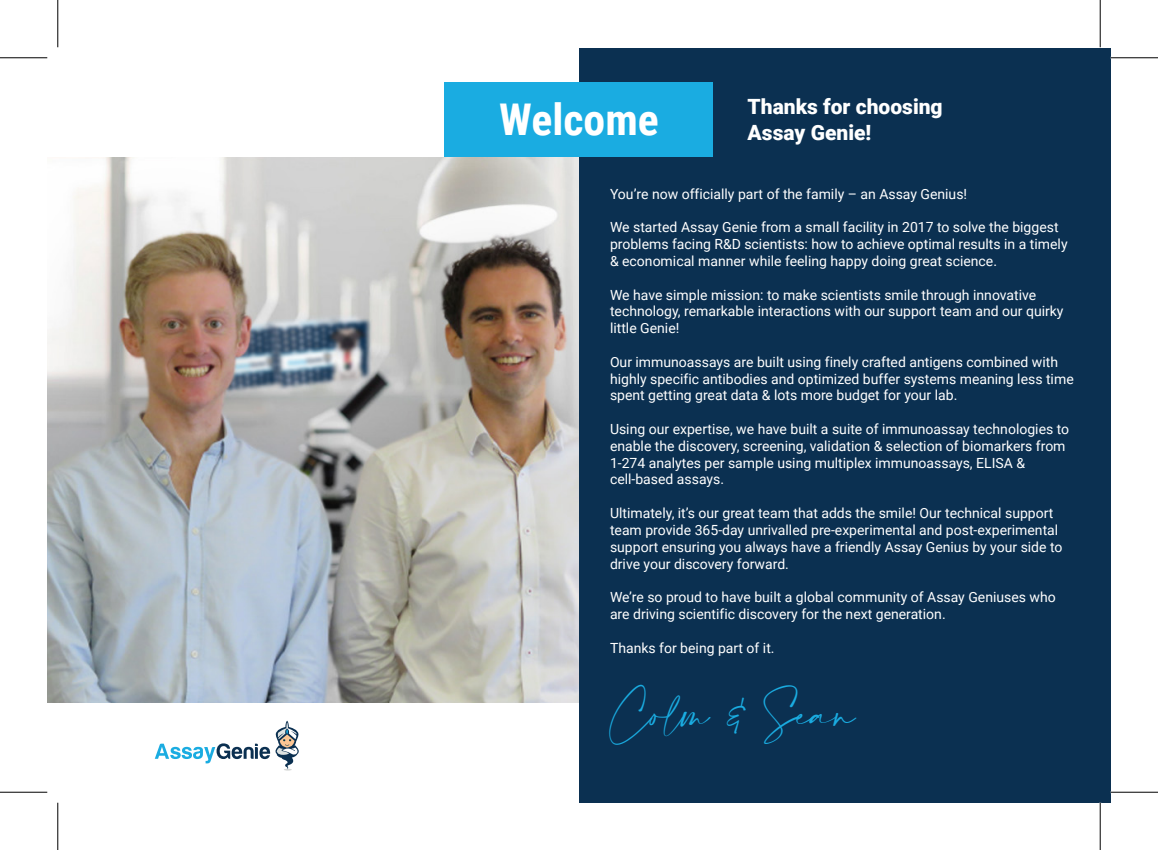
<style>
.page{position:relative;width:1158px;height:850px;background:#fff}
.page>*{position:absolute;margin:0;border:0;box-sizing:border-box;transform-origin:0 0}
.t1{font:700 43.75px "Roboto Condensed";color:#fff}
.t2{font:29.75px "Amalfi Coast";color:#1aace1}
.t3{font:900 21px/26.2px "Roboto";color:#fff}
.t4{font:14px/16.8px "Roboto";color:#fff}
</style>
<div class="page">
<img style="left:48px;top:157px;width:531px;height:546px">
<div style="left:579px;top:48px;width:530px;height:754px;background:#0b3051"></div>
<div style="left:445px;top:83px;width:268px;height:74px;background:#1aace1"></div>
<svg style="left:155px;top:720px;width:144px;height:50px"></svg>
<hr style="left:0;top:57px;width:47px;height:1px;background:#000">
<hr style="left:1110px;top:57px;width:47px;height:1px;background:#000">
<hr style="left:0;top:792px;width:47px;height:1px;background:#000">
<hr style="left:1110px;top:792px;width:47px;height:1px;background:#000">
<hr style="left:57px;top:0;width:1px;height:47px;background:#000">
<hr style="left:57px;top:802px;width:1px;height:48px;background:#000">
<hr style="left:1099px;top:0;width:1px;height:47px;background:#000">
<hr style="left:1099px;top:802px;width:1px;height:48px;background:#000">
<h1 class="t1" style="left:499px;top:88px;width:161px">Welcome</h1>
<h3 class="t3" style="left:747px;top:93px;width:196px">Thanks for choosing<br>Assay Genie!</h3>
<p class="t4" style="left:610px;top:185px;width:358px">You’re now officially part of the family – an Assay Genius!</p>
<p class="t4" style="left:610px;top:218px;width:459px">We started Assay Genie from a small facility in 2017 to solve the biggest problems facing R&amp;D scientists: how to achieve optimal results in a timely &amp; economical manner while feeling happy doing great science.</p>
<p class="t4" style="left:610px;top:286px;width:455px">We have simple mission: to make scientists smile through innovative technology, remarkable interactions with our support team and our quirky little Genie!</p>
<p class="t4" style="left:610px;top:353px;width:465px">Our immunoassays are built using finely crafted antigens combined with highly specific antibodies and optimized buffer systems meaning less time spent getting great data &amp; lots more budget for your lab.</p>
<p class="t4" style="left:610px;top:420px;width:460px">Using our expertise, we have built a suite of immunoassay technologies to enable the discovery, screening, validation &amp; selection of biomarkers from 1-274 analytes per sample using multiplex immunoassays, ELISA &amp; cell-based assays.</p>
<p class="t4" style="left:610px;top:504px;width:454px">Ultimately, it’s our great team that adds the smile! Our technical support team provide 365-day unrivalled pre-experimental and post-experimental support ensuring you always have a friendly Assay Genius by your side to drive your discovery forward.</p>
<p class="t4" style="left:610px;top:588px;width:447px">We’re so proud to have built a global community of Assay Geniuses who are driving scientific discovery for the next generation.</p>
<p class="t4" style="left:610px;top:638px;width:166px">Thanks for being part of it.</p>
<h2 class="t2" style="left:610px;top:697px;width:247px">Colm &amp; Sean</h2>
</div>
